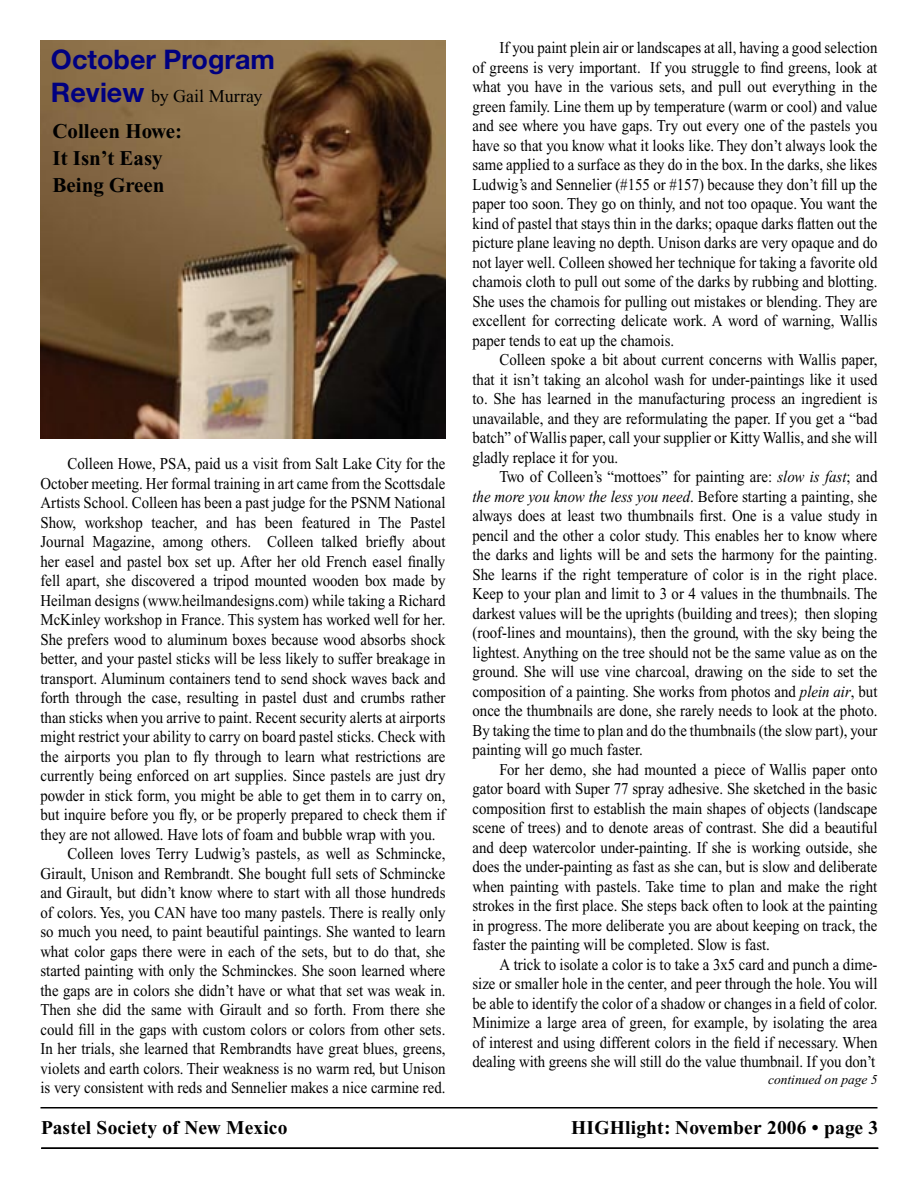
<style>
.page{position:relative;width:918px;height:1188px;background:#fff}
.page>*{position:absolute;margin:0;border:0;box-sizing:border-box;transform-origin:0 0}
.t1{font:700 27px "Helvetica Neue";color:#000080}
.t2{font:700 21px "Times New Roman";color:#000}
.t3{font:700 19.5px "Times New Roman";letter-spacing:.01em;color:#000}
.t4{font:18px "Times New Roman";color:#000}
.t5{font:16.5px/19.5px "Times New Roman";color:#000;text-align:justify;scale:.9 1}
.t6{font:italic 13.5px "Times New Roman";color:#000}
.s1{font-family:"Helvetica Neue";font-weight:700;font-size:27px;color:#000080}
.s2{font-style:italic}
</style>
<div class="page">
<hr style="left:40px;top:1107px;width:837px;height:1px;background:#000">
<hr style="left:41px;top:1148px;width:837px;height:1px;background:#000">
<img style="left:40px;top:40px;width:406px;height:398px">
<p class="t1" style="left:51px;top:43px;width:225px">October Program</p>
<p class="t4" style="left:51px;top:86px;width:213px"><span class="s1">Review</span> by Gail Murray</p>
<p class="t2" style="left:52px;top:119px;width:131px">Colleen Howe:</p>
<p class="t2" style="left:52px;top:146px;width:112px">It Isn’t Easy</p>
<p class="t2" style="left:52px;top:173px;width:113px">Being Green</p>
<p class="t5" style="left:40px;top:454px;width:452px;text-indent:27px">Colleen Howe, PSA, paid us a visit from Salt Lake City for the October meeting. Her formal training in art came from the Scottsdale Artists School. Colleen has been a past judge for the PSNM National Show, workshop teacher, and has been featured in The Pastel Journal Magazine, among others. Colleen talked briefly about her easel and pastel box set up. After her old French easel finally fell apart, she discovered a tripod mounted wooden box made by Heilman designs (www.heilmandesigns.com) while taking a Richard McKinley workshop in France. This system has worked well for her.<br>She prefers wood to aluminum boxes because wood absorbs shock better, and your pastel sticks will be less likely to suffer breakage in transport. Aluminum containers tend to send shock waves back and forth through the case, resulting in pastel dust and crumbs rather than sticks when you arrive to paint. Recent security alerts at airports might restrict your ability to carry on board pastel sticks. Check with the airports you plan to fly through to learn what restrictions are currently being enforced on art supplies. Since pastels are just dry powder in stick form, you might be able to get them in to carry on, but inquire before you fly, or be properly prepared to check them if they are not allowed. Have lots of foam and bubble wrap with you.</p>
<p class="t5" style="left:40px;top:844px;width:452px;text-indent:27px">Colleen loves Terry Ludwig’s pastels, as well as Schmincke, Girault, Unison and Rembrandt. She bought full sets of Schmincke and Girault, but didn’t know where to start with all those hundreds of colors. Yes, you CAN have too many pastels. There is really only so much you need, to paint beautiful paintings. She wanted to learn what color gaps there were in each of the sets, but to do that, she started painting with only the Schminckes. She soon learned where the gaps are in colors she didn’t have or what that set was weak in.<br>Then she did the same with Girault and so forth. From there she could fill in the gaps with custom colors or colors from other sets.<br>In her trials, she learned that Rembrandts have great blues, greens, violets and earth colors. Their weakness is no warm red, but Unison is very consistent with reds and Sennelier makes a nice carmine red.</p>
<p class="t5" style="left:472px;top:38px;width:452px;text-indent:27px">If you paint plein air or landscapes at all, having a good selection of greens is very important. If you struggle to find greens, look at what you have in the various sets, and pull out everything in the green family. Line them up by temperature (warm or cool) and value and see where you have gaps. Try out every one of the pastels you have so that you know what it looks like. They don’t always look the same applied to a surface as they do in the box. In the darks, she likes Ludwig’s and Sennelier (#155 or #157) because they don’t fill up the paper too soon. They go on thinly, and not too opaque. You want the kind of pastel that stays thin in the darks; opaque darks flatten out the picture plane leaving no depth. Unison darks are very opaque and do not layer well. Colleen showed her technique for taking a favorite old chamois cloth to pull out some of the darks by rubbing and blotting.<br>She uses the chamois for pulling out mistakes or blending. They are excellent for correcting delicate work. A word of warning, Wallis paper tends to eat up the chamois.</p>
<p class="t5" style="left:472px;top:350px;width:452px;text-indent:27px">Colleen spoke a bit about current concerns with Wallis paper, that it isn’t taking an alcohol wash for under-paintings like it used to. She has learned in the manufacturing process an ingredient is unavailable, and they are reformulating the paper. If you get a “bad batch” of Wallis paper, call your supplier or Kitty Wallis, and she will gladly replace it for you.</p>
<p class="t5" style="left:472px;top:467px;width:452px;text-indent:27px">Two of Colleen’s “mottoes” for painting are: <span class="s2">slow is fast</span>; and <span class="s2">the more you know the less you need</span>. Before starting a painting, she always does at least two thumbnails first. One is a value study in pencil and the other a color study. This enables her to know where the darks and lights will be and sets the harmony for the painting.<br>She learns if the right temperature of color is in the right place.<br>Keep to your plan and limit to 3 or 4 values in the thumbnails. The darkest values will be the uprights (building and trees); then sloping (roof-lines and mountains), then the ground, with the sky being the lightest. Anything on the tree should not be the same value as on the ground. She will use vine charcoal, drawing on the side to set the composition of a painting. She works from photos and <span class="s2">plein air</span>, but once the thumbnails are done, she rarely needs to look at the photo.<br>By taking the time to plan and do the thumbnails (the slow part), your painting will go much faster.</p>
<p class="t5" style="left:472px;top:760px;width:452px;text-indent:27px">For her demo, she had mounted a piece of Wallis paper onto gator board with Super 77 spray adhesive. She sketched in the basic composition first to establish the main shapes of objects (landscape scene of trees) and to denote areas of contrast. She did a beautiful and deep watercolor under-painting. If she is working outside, she does the under-painting as fast as she can, but is slow and deliberate when painting with pastels. Take time to plan and make the right strokes in the first place. She steps back often to look at the painting in progress. The more deliberate you are about keeping on track, the faster the painting will be completed. Slow is fast.</p>
<p class="t5" style="left:472px;top:955px;width:452px;text-indent:27px">A trick to isolate a color is to take a 3x5 card and punch a dime&shy;size or smaller hole in the center, and peer through the hole. You will be able to identify the color of a shadow or changes in a field of color.<br>Minimize a large area of green, for example, by isolating the area of interest and using different colors in the field if necessary. When dealing with greens she will still do the value thumbnail. If you don’t</p>
<p class="t6" style="left:768px;top:1072px;width:111px">continued on page 5</p>
<p class="t3" style="left:41px;top:1117px;width:248px">Pastel Society of New Mexico</p>
<p class="t3" style="left:571px;top:1117px;width:309px">HIGHlight: November 2006 • page 3</p>
</div>
